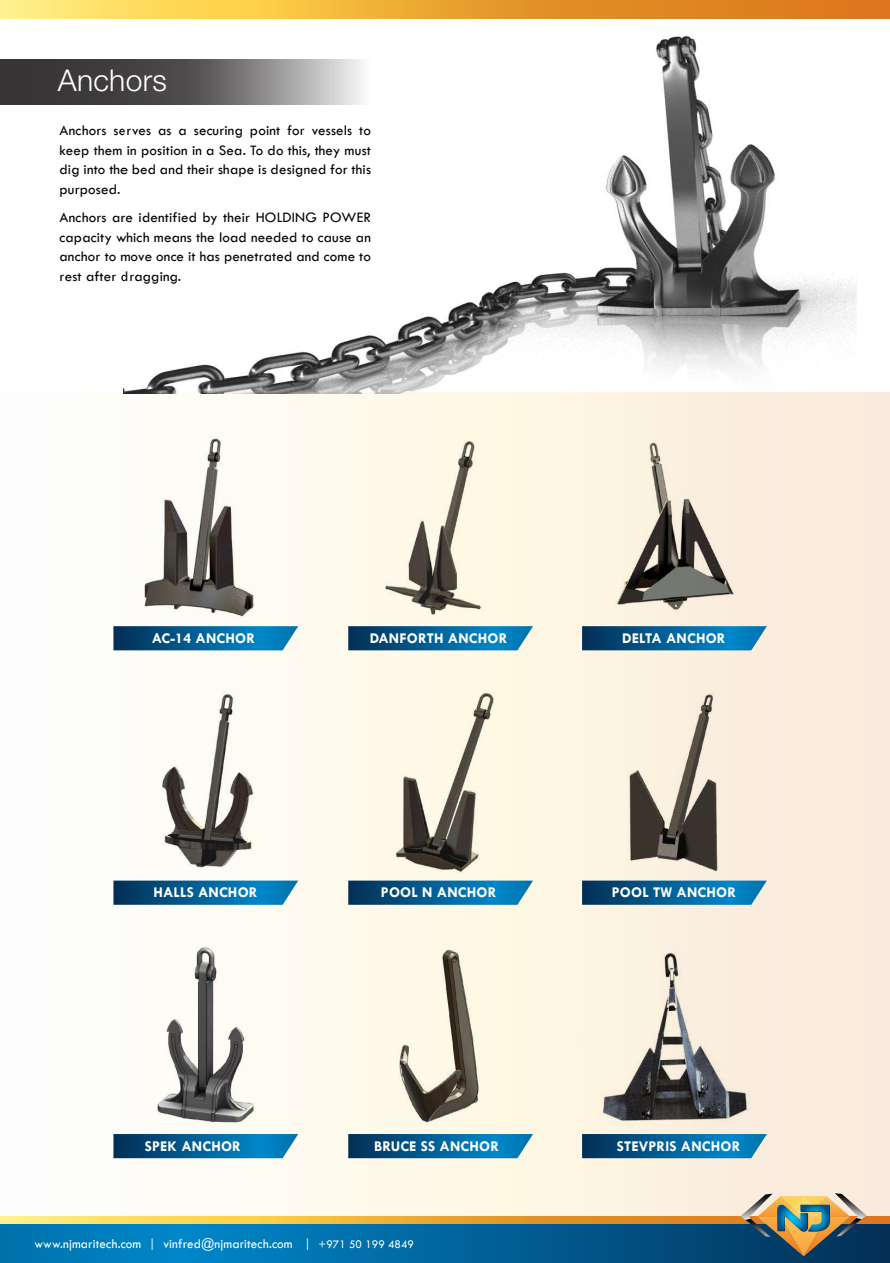
<style>
.page{position:relative;width:890px;height:1263px;background:#fff}
.page>*{position:absolute;margin:0;border:0;box-sizing:border-box;transform-origin:0 0}
.t1{font:300 30px "Helvetica Neue";letter-spacing:.01em;color:#fff}
.t2{font:15px/19.5px "Tw Cen";letter-spacing:.01em;color:#000;text-align:justify}
.t3{font:700 15px "Tw Cen";letter-spacing:.01em;color:#fff}
.t4{font:13.65px "Tw Cen";letter-spacing:.01em;color:#fff;scale:.96 1}
.s1{font-size:12px}
</style>
<div class="page">
<div style="left:0;top:392px;width:888px;height:823px;background:linear-gradient(to right,#fefffc,#faecd7)"></div>
<svg style="left:348px;top:880px;width:185px;height:25px;background:#136b9c"></svg>
<svg style="left:582px;top:880px;width:184px;height:25px;background:#126a9b"></svg>
<svg style="left:113px;top:880px;width:185px;height:25px;background:#136b9d"></svg>
<svg style="left:348px;top:1134px;width:185px;height:24px;background:#0c679a"></svg>
<svg style="left:582px;top:1134px;width:184px;height:24px;background:#0a6599"></svg>
<svg style="left:113px;top:1134px;width:185px;height:24px;background:#0c679a"></svg>
<svg style="left:348px;top:626px;width:185px;height:24px;background:#0d679a"></svg>
<svg style="left:582px;top:626px;width:184px;height:24px;background:#0c6699"></svg>
<svg style="left:0;top:0;width:889px;height:18px;background:#f7cf65"></svg>
<svg style="left:0;top:1216px;width:889px;height:8px;background:#efb33f"></svg>
<svg style="left:0;top:1224px;width:889px;height:39px;background:#00679f"></svg>
<img style="left:740px;top:1193px;width:126px;height:63px">
<img style="left:380px;top:439px;width:107px;height:176px">
<img style="left:614px;top:439px;width:119px;height:174px">
<img style="left:144px;top:690px;width:111px;height:180px">
<img style="left:382px;top:691px;width:113px;height:181px">
<img style="left:614px;top:692px;width:110px;height:179px">
<img style="left:144px;top:946px;width:117px;height:178px">
<img style="left:385px;top:947px;width:104px;height:176px">
<img style="left:577px;top:944px;width:174px;height:183px">
<img style="left:123px;top:0;width:732px;height:393px">
<img style="left:131px;top:431px;width:125px;height:188px">
<svg style="left:113px;top:626px;width:185px;height:24px;background:#0d689b"></svg>
<svg style="left:0;top:59px;width:383px;height:45px;background:#747172"></svg>
<h1 class="t1" style="left:58px;top:56px;width:111px">Anchors</h1>
<p class="t2" style="left:59px;top:121px;width:313px">Anchors serves as a securing point for vessels to keep them in position in a Sea. To do this, they must dig into the bed and their shape is designed for this purposed.</p>
<p class="t2" style="left:59px;top:208px;width:313px">Anchors are identified by their HOLDING POWER capacity which means the load needed to cause an anchor to move once it has penetrated and come to rest after dragging.</p>
<p class="t3" style="left:152px;top:629px;width:105px">AC-14 ANCHOR</p>
<p class="t3" style="left:369px;top:629px;width:139px">DANFORTH ANCHOR</p>
<p class="t3" style="left:622px;top:629px;width:105px">DELTA ANCHOR</p>
<p class="t3" style="left:153px;top:883px;width:106px">HALLS ANCHOR</p>
<p class="t3" style="left:381px;top:883px;width:117px">POOL N ANCHOR</p>
<p class="t3" style="left:611px;top:883px;width:126px">POOL TW ANCHOR</p>
<p class="t3" style="left:145px;top:1137px;width:98px">SPEK ANCHOR</p>
<p class="t3" style="left:374px;top:1137px;width:126px">BRUCE SS ANCHOR</p>
<p class="t3" style="left:616px;top:1137px;width:125px">STEVPRIS ANCHOR</p>
<p class="t4" style="left:34px;top:1236px;width:396px">www.njmaritech.com | vinfred@njmaritech.com | <span class="s1">+971 50 199 4849</span></p>
</div>
